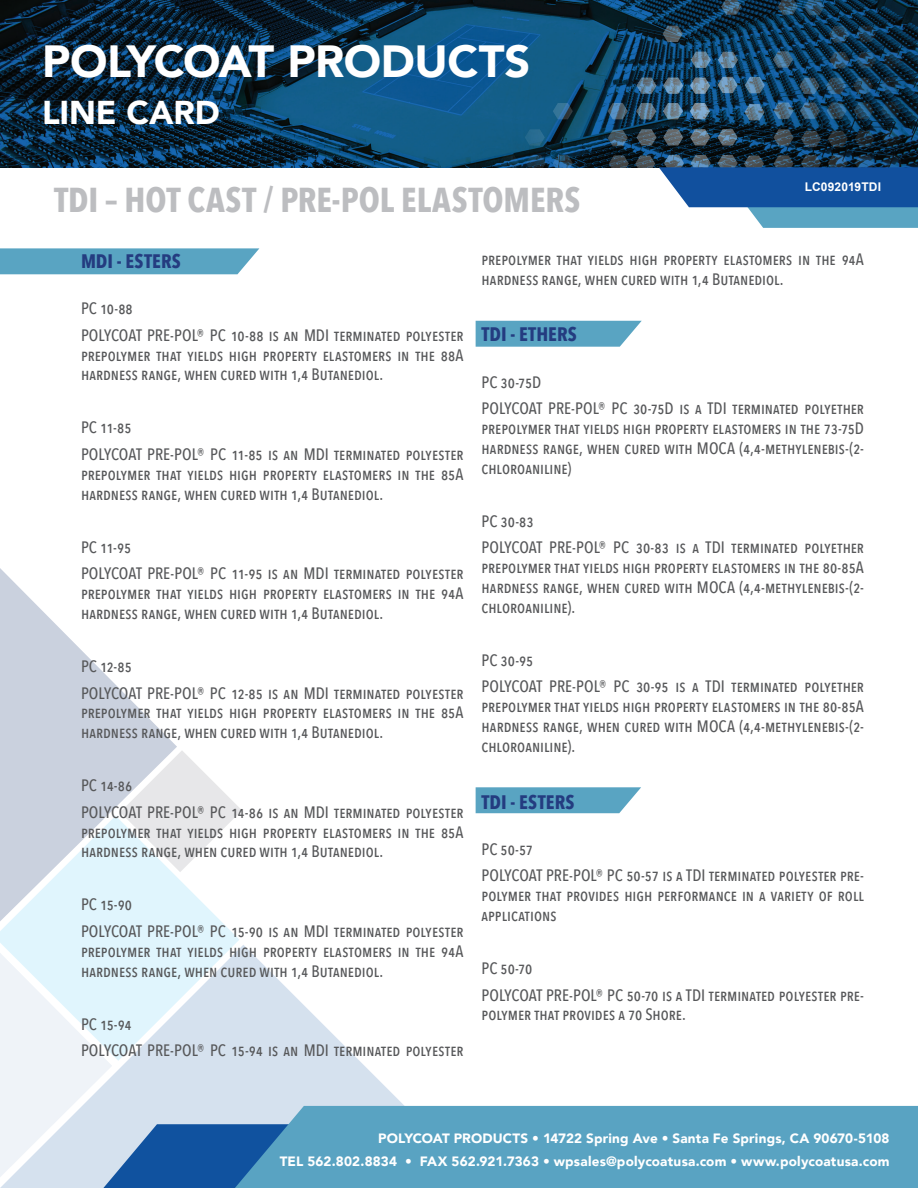
<style>
.page{position:relative;width:918px;height:1188px;background:#fff}
.page>*{position:absolute;margin:0;border:0;box-sizing:border-box;transform-origin:0 0}
.t1{font:900 45px "Avenir";letter-spacing:-.01em;color:#fff}
.t2{font:700 34.5px "Avenir Next Condensed";color:#bcbdc0}
.t3{font:900 33px "Avenir";letter-spacing:-.005em;color:#fff}
.t4{font:700 19.5px "Avenir Next Condensed";letter-spacing:.005em;color:#243c80}
.t5{font:500 16.5px/19.8px "Avenir Next Condensed";color:#57585a}
.t6{font:900 13.5px/23px "Avenir";letter-spacing:.01em;color:#fff;text-align:right}
.t7{font:700 12px "Arial";letter-spacing:.01em;color:#fff}
</style>
<div class="page">
<img style="left:0;top:0;width:918px;height:167px">
<svg style="left:745px;top:77px;width:20px;height:16px"></svg>
<svg style="left:908px;top:77px;width:10px;height:17px"></svg>
<svg style="left:908px;top:102px;width:10px;height:16px"></svg>
<svg style="left:718px;top:77px;width:20px;height:16px"></svg>
<svg style="left:881px;top:77px;width:20px;height:16px"></svg>
<svg style="left:881px;top:102px;width:20px;height:16px"></svg>
<svg style="left:718px;top:52px;width:20px;height:16px"></svg>
<svg style="left:690px;top:78px;width:20px;height:16px"></svg>
<svg style="left:853px;top:78px;width:20px;height:16px"></svg>
<svg style="left:854px;top:103px;width:20px;height:16px"></svg>
<svg style="left:855px;top:131px;width:20px;height:16px"></svg>
<svg style="left:883px;top:52px;width:20px;height:16px"></svg>
<svg style="left:690px;top:103px;width:20px;height:16px"></svg>
<svg style="left:690px;top:129px;width:20px;height:17px"></svg>
<svg style="left:553px;top:155px;width:20px;height:13px"></svg>
<svg style="left:774px;top:103px;width:20px;height:16px"></svg>
<svg style="left:745px;top:104px;width:20px;height:16px"></svg>
<svg style="left:774px;top:129px;width:20px;height:17px"></svg>
<svg style="left:718px;top:129px;width:20px;height:17px"></svg>
<svg style="left:829px;top:26px;width:20px;height:16px"></svg>
<svg style="left:856px;top:26px;width:21px;height:16px"></svg>
<svg style="left:911px;top:25px;width:7px;height:16px"></svg>
<svg style="left:691px;top:52px;width:20px;height:16px"></svg>
<svg style="left:773px;top:51px;width:20px;height:17px"></svg>
<svg style="left:778px;top:0;width:20px;height:15px"></svg>
<svg style="left:804px;top:0;width:20px;height:15px"></svg>
<svg style="left:721px;top:0;width:20px;height:15px"></svg>
<svg style="left:663px;top:26px;width:20px;height:16px"></svg>
<svg style="left:553px;top:103px;width:20px;height:16px"></svg>
<svg style="left:525px;top:129px;width:20px;height:17px"></svg>
<svg style="left:663px;top:78px;width:20px;height:16px"></svg>
<svg style="left:826px;top:78px;width:20px;height:16px"></svg>
<svg style="left:827px;top:103px;width:20px;height:16px"></svg>
<svg style="left:828px;top:131px;width:20px;height:16px"></svg>
<svg style="left:856px;top:52px;width:20px;height:16px"></svg>
<svg style="left:663px;top:103px;width:20px;height:16px"></svg>
<svg style="left:663px;top:129px;width:20px;height:17px"></svg>
<svg style="left:526px;top:155px;width:20px;height:13px"></svg>
<svg style="left:636px;top:78px;width:21px;height:16px"></svg>
<svg style="left:799px;top:78px;width:21px;height:16px"></svg>
<svg style="left:800px;top:103px;width:20px;height:16px"></svg>
<svg style="left:801px;top:131px;width:20px;height:16px"></svg>
<svg style="left:830px;top:52px;width:20px;height:16px"></svg>
<svg style="left:636px;top:103px;width:20px;height:16px"></svg>
<svg style="left:608px;top:103px;width:20px;height:16px"></svg>
<svg style="left:608px;top:130px;width:20px;height:16px"></svg>
<svg style="left:470px;top:156px;width:20px;height:12px"></svg>
<svg style="left:636px;top:129px;width:21px;height:17px"></svg>
<svg style="left:499px;top:155px;width:20px;height:13px"></svg>
<svg style="left:909px;top:130px;width:9px;height:17px"></svg>
<svg style="left:882px;top:130px;width:20px;height:16px"></svg>
<svg style="left:911px;top:51px;width:7px;height:17px"></svg>
<svg style="left:608px;top:154px;width:310px;height:74px"></svg>
<svg style="left:112px;top:945px;width:388px;height:243px"></svg>
<svg style="left:0;top:568px;width:177px;height:248px;fill:#cad1de"></svg>
<svg style="left:0;top:1061px;width:112px;height:127px"></svg>
<svg style="left:0;top:816px;width:240px;height:245px;fill:#e0f5fd"></svg>
<svg style="left:120px;top:750px;width:122px;height:122px"></svg>
<div style="left:224px;top:1106px;width:694px;height:82px;background:#59a3c2"></div>
<svg style="left:0;top:248px;width:259px;height:26px;background:#62a8c5"></svg>
<svg style="left:476px;top:321px;width:166px;height:26px;background:#66abc6"></svg>
<svg style="left:476px;top:787px;width:165px;height:26px;background:#65aac6"></svg>
<h1 class="t1" style="left:42px;top:23px;width:490px">POLYCOAT PRODUCTS</h1>
<h3 class="t3" style="left:42px;top:84px;width:179px">LINE CARD</h3>
<h2 class="t2" style="left:54px;top:178px;width:528px">TDI – HOT CAST / PRE-POL ELASTOMERS</h2>
<p class="t7" style="left:805px;top:179px;width:78px">LC092019TDI</p>
<p class="t4" style="left:81px;top:249px;width:101px">MDI - ESTERS</p>
<p class="t5" style="left:81px;top:295px;width:384px;line-height:26.5px">PC 10-88<br>POLYCOAT PRE-POL® PC 10-88 is an MDI terminated polyester</p>
<p class="t5" style="left:81px;top:345px;width:384px">prepolymer that yields high property elastomers in the 88A hardness range, when cured with 1,4 Butanediol.</p>
<p class="t5" style="left:81px;top:414px;width:384px;line-height:26.5px">PC 11-85<br>POLYCOAT PRE-POL® PC 11-85 is an MDI terminated polyester</p>
<p class="t5" style="left:81px;top:464px;width:384px">prepolymer that yields high property elastomers in the 85A hardness range, when cured with 1,4 Butanediol.</p>
<p class="t5" style="left:81px;top:534px;width:384px;line-height:26.5px">PC 11-95<br>POLYCOAT PRE-POL® PC 11-95 is an MDI terminated polyester</p>
<p class="t5" style="left:81px;top:583px;width:384px">prepolymer that yields high property elastomers in the 94A hardness range, when cured with 1,4 Butanediol.</p>
<p class="t5" style="left:81px;top:653px;width:384px;line-height:26.5px">PC 12-85<br>POLYCOAT PRE-POL® PC 12-85 is an MDI terminated polyester</p>
<p class="t5" style="left:81px;top:703px;width:384px">prepolymer that yields high property elastomers in the 85A hardness range, when cured with 1,4 Butanediol.</p>
<p class="t5" style="left:81px;top:772px;width:384px;line-height:26.5px">PC 14-86<br>POLYCOAT PRE-POL® PC 14-86 is an MDI terminated polyester</p>
<p class="t5" style="left:81px;top:822px;width:384px">prepolymer that yields high property elastomers in the 85A hardness range, when cured with 1,4 Butanediol.</p>
<p class="t5" style="left:81px;top:891px;width:384px;line-height:26.5px">PC 15-90<br>POLYCOAT PRE-POL® PC 15-90 is an MDI terminated polyester</p>
<p class="t5" style="left:81px;top:941px;width:384px">prepolymer that yields high property elastomers in the 94A hardness range, when cured with 1,4 Butanediol.</p>
<p class="t5" style="left:81px;top:1011px;width:384px;line-height:26.5px">PC 15-94<br>POLYCOAT PRE-POL® PC 15-94 is an MDI terminated polyester</p>
<p class="t5" style="left:482px;top:249px;width:384px">prepolymer that yields high property elastomers in the 94A hardness range, when cured with 1,4 Butanediol.</p>
<p class="t4" style="left:482px;top:323px;width:97px">TDI - ETHERS</p>
<p class="t5" style="left:482px;top:369px;width:384px;line-height:26.5px">PC 30-75D<br>POLYCOAT PRE-POL® PC 30-75D is a TDI terminated polyether</p>
<p class="t5" style="left:482px;top:418px;width:384px;text-align:justify">prepolymer that yields high property elastomers in the 73-75D hardness range, when cured with MOCA (4,4-methylenebis-(2- chloroaniline)</p>
<p class="t5" style="left:482px;top:508px;width:384px;line-height:26.5px">PC 30-83<br>POLYCOAT PRE-POL® PC 30-83 is a TDI terminated polyether</p>
<p class="t5" style="left:482px;top:557px;width:384px;text-align:justify">prepolymer that yields high property elastomers in the 80-85A hardness range, when cured with MOCA (4,4-methylenebis-(2- chloroaniline).</p>
<p class="t5" style="left:482px;top:647px;width:384px;line-height:26.5px">PC 30-95<br>POLYCOAT PRE-POL® PC 30-95 is a TDI terminated polyether</p>
<p class="t5" style="left:482px;top:696px;width:384px;text-align:justify">prepolymer that yields high property elastomers in the 80-85A hardness range, when cured with MOCA (4,4-methylenebis-(2- chloroaniline).</p>
<p class="t4" style="left:482px;top:790px;width:95px">TDI - ESTERS</p>
<p class="t5" style="left:482px;top:836px;width:384px;line-height:26.5px">PC 50-57<br>POLYCOAT PRE-POL® PC 50-57 is a TDI terminated polyester pre-</p>
<p class="t5" style="left:482px;top:885px;width:384px">polymer that provides high performance in a variety of roll applications</p>
<p class="t5" style="left:482px;top:955px;width:384px;line-height:26.5px">PC 50-70<br>POLYCOAT PRE-POL® PC 50-70 is a TDI terminated polyester pre-</p>
<p class="t5" style="left:482px;top:1005px;width:206px">polymer that provides a 70 Shore.</p>
<p class="t6" style="left:280px;top:1126px;width:611px">POLYCOAT PRODUCTS • 14722 Spring Ave • Santa Fe Springs, CA 90670-5108<br>TEL 562.802.8834 • FAX 562.921.7363 • wpsales@polycoatusa.com • www.polycoatusa.com</p>
</div>
